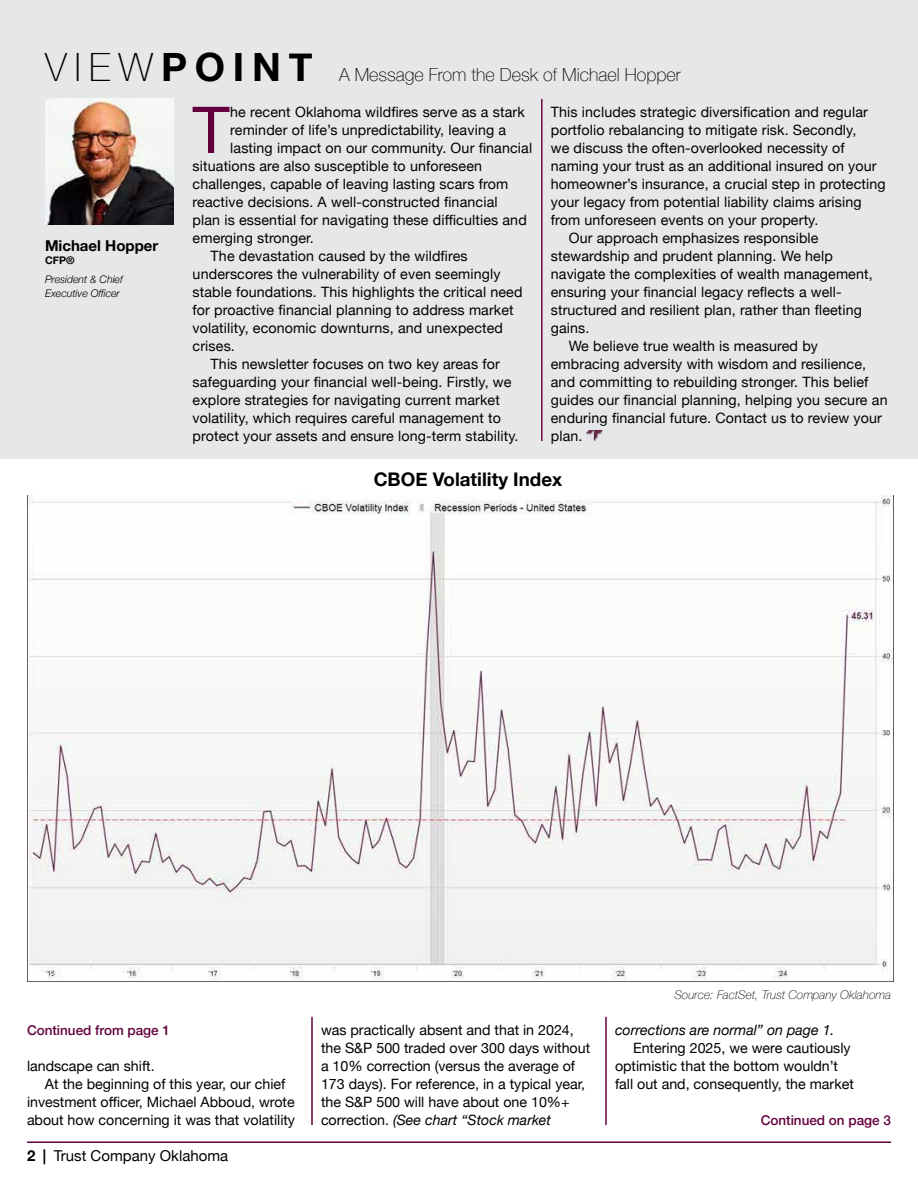
<style>
.page{position:relative;width:918px;height:1188px;background:#fff}
.page>*{position:absolute;margin:0;border:0;box-sizing:border-box;transform-origin:0 0}
.t1{font:64.65px "Helvetica Neue";color:#63003d}
.t2{font:700 18.75px "Helvetica Neue";color:#000}
.t3{font:100 18px "Helvetica Neue";color:#000}
.t4{font:15px "Helvetica Neue";color:#000}
.t5{font:700 15px "Helvetica Neue";color:#000}
.t6{font:14.25px/18px "Helvetica Neue";letter-spacing:.01em;color:#000}
.t7{font:italic 14.25px "Helvetica Neue";color:#000}
.t8{font:500 13.5px "Helvetica Neue";color:#63003d}
.t9{font:italic 100 12px "Helvetica Neue";color:#000}
.t10{font:italic 300 10.5px/13.5px "Helvetica Neue";color:#000}
.t11{font:700 10.5px "Helvetica Neue";color:#000}
.s1{font-size:39px}
.s2{font-weight:700;font-size:39px}
.s3{font-weight:700}
.s4{font-style:italic}
</style>
<div class="page">
<hr style="left:27px;top:1142px;width:864px;height:1px;background:#63003d">
<div style="left:0;top:0;width:918px;height:459px;background:#e6e7e8"></div>
<img style="left:587px;top:431px;width:16px;height:10px">
<hr style="left:542px;top:99px;width:1px;height:342px;background:#63003d">
<img style="left:45px;top:99px;width:129px;height:126px">
<img style="left:27px;top:495px;width:867px;height:487px">
<hr style="left:312px;top:1017px;width:1px;height:108px;background:#63003d">
<hr style="left:606px;top:1017px;width:1px;height:108px;background:#63003d">
<p class="t3" style="left:45px;top:61px;width:637px"><span class="s1">V I E W</span> <span class="s2">P O I N T</span> A Message From the Desk of Michael Hopper</p>
<h1 class="t1" style="left:192px;top:83px;width:39px">T</h1>
<p class="t6" style="left:230px;top:104px;width:296px">he recent Oklahoma wildfires serve as a stark</p>
<p class="t6" style="left:551px;top:104px;width:319px">This includes strategic diversification and regular</p>
<p class="t6" style="left:551px;top:122px;width:307px">portfolio rebalancing to mitigate risk. Secondly,</p>
<p class="t6" style="left:551px;top:140px;width:296px">we discuss the often-overlooked necessity of</p>
<p class="t6" style="left:551px;top:158px;width:327px">naming your trust as an additional insured on your</p>
<p class="t6" style="left:551px;top:176px;width:336px">homeowner’s insurance, a crucial step in protecting</p>
<p class="t6" style="left:551px;top:194px;width:312px">your legacy from potential liability claims arising</p>
<p class="t6" style="left:551px;top:212px;width:269px">from unforeseen events on your property.</p>
<p class="t6" style="left:569px;top:230px;width:251px">Our approach emphasizes responsible</p>
<p class="t6" style="left:551px;top:248px;width:284px">stewardship and prudent planning. We help</p>
<p class="t6" style="left:551px;top:266px;width:323px">navigate the complexities of wealth management,</p>
<p class="t6" style="left:551px;top:284px;width:293px">ensuring your financial legacy reflects a well-</p>
<p class="t6" style="left:551px;top:302px;width:313px">structured and resilient plan, rather than fleeting</p>
<p class="t6" style="left:551px;top:320px;width:40px">gains.</p>
<p class="t6" style="left:569px;top:338px;width:251px">We believe true wealth is measured by</p>
<p class="t6" style="left:551px;top:356px;width:317px">embracing adversity with wisdom and resilience,</p>
<p class="t6" style="left:551px;top:374px;width:319px">and committing to rebuilding stronger. This belief</p>
<p class="t6" style="left:551px;top:392px;width:338px">guides our financial planning, helping you secure an</p>
<p class="t6" style="left:551px;top:410px;width:333px">enduring financial future. Contact us to review your</p>
<p class="t6" style="left:551px;top:428px;width:33px">plan.</p>
<p class="t6" style="left:230px;top:122px;width:277px">reminder of life’s unpredictability, leaving a</p>
<p class="t6" style="left:230px;top:140px;width:303px">lasting impact on our community. Our financial</p>
<p class="t6" style="left:193px;top:158px;width:291px">situations are also susceptible to unforeseen</p>
<p class="t6" style="left:193px;top:176px;width:317px">challenges, capable of leaving lasting scars from</p>
<p class="t6" style="left:193px;top:194px;width:307px">reactive decisions. A well-constructed financial</p>
<p class="t6" style="left:193px;top:212px;width:336px">plan is essential for navigating these difficulties and</p>
<p class="t6" style="left:193px;top:230px;width:123px">emerging stronger.</p>
<p class="t6" style="left:211px;top:248px;width:259px">The devastation caused by the wildfires</p>
<p class="t6" style="left:193px;top:266px;width:309px">underscores the vulnerability of even seemingly</p>
<p class="t6" style="left:193px;top:284px;width:331px">stable foundations. This highlights the critical need</p>
<p class="t6" style="left:193px;top:302px;width:323px">for proactive financial planning to address market</p>
<p class="t6" style="left:193px;top:320px;width:312px">volatility, economic downturns, and unexpected</p>
<p class="t6" style="left:193px;top:338px;width:44px">crises.</p>
<p class="t6" style="left:211px;top:356px;width:291px">This newsletter focuses on two key areas for</p>
<p class="t6" style="left:193px;top:374px;width:320px">safeguarding your financial well-being. Firstly, we</p>
<p class="t6" style="left:193px;top:392px;width:309px">explore strategies for navigating current market</p>
<p class="t6" style="left:193px;top:410px;width:310px">volatility, which requires careful management to</p>
<p class="t6" style="left:193px;top:428px;width:327px">protect your assets and ensure long-term stability.</p>
<p class="t5" style="left:45px;top:233px;width:115px">Michael Hopper</p>
<p class="t11" style="left:45px;top:252px;width:31px">CFP®</p>
<p class="t10" style="left:45px;top:272px;width:79px">President &amp; Chief<br>Executive Officer</p>
<h2 class="t2" style="left:374px;top:465px;width:190px">CBOE Volatility Index</h2>
<p class="t8" style="left:27px;top:1019px;width:145px">Continued from page 1</p>
<p class="t6" style="left:27px;top:1058px;width:129px">landscape can shift.</p>
<p class="t6" style="left:45px;top:1076px;width:242px">At the beginning of this year, our chief</p>
<p class="t6" style="left:27px;top:1094px;width:269px">investment officer, Michael Abboud, wrote</p>
<p class="t6" style="left:27px;top:1112px;width:270px">about how concerning it was that volatility</p>
<p class="t4" style="left:27px;top:1145px;width:203px"><span class="s3">2 |</span> Trust Company Oklahoma</p>
<p class="t9" style="left:674px;top:986px;width:218px">Source: FactSet, Trust Company Oklahoma</p>
<p class="t6" style="left:321px;top:1022px;width:271px">was practically absent and that in 2024, the S&amp;P 500 traded over 300 days without a 10% correction (versus the average of 173 days). For reference, in a typical year, the S&amp;P 500 will have about one 10%+ correction. <span class="s4">(See chart “Stock market</span></p>
<p class="t7" style="left:615px;top:1020px;width:221px">corrections are normal” on page 1.</p>
<p class="t6" style="left:615px;top:1040px;width:240px;text-indent:18px">Entering 2025, we were cautiously optimistic that the bottom wouldn’t fall out and, consequently, the market</p>
<p class="t8" style="left:761px;top:1109px;width:132px">Continued on page 3</p>
</div>
